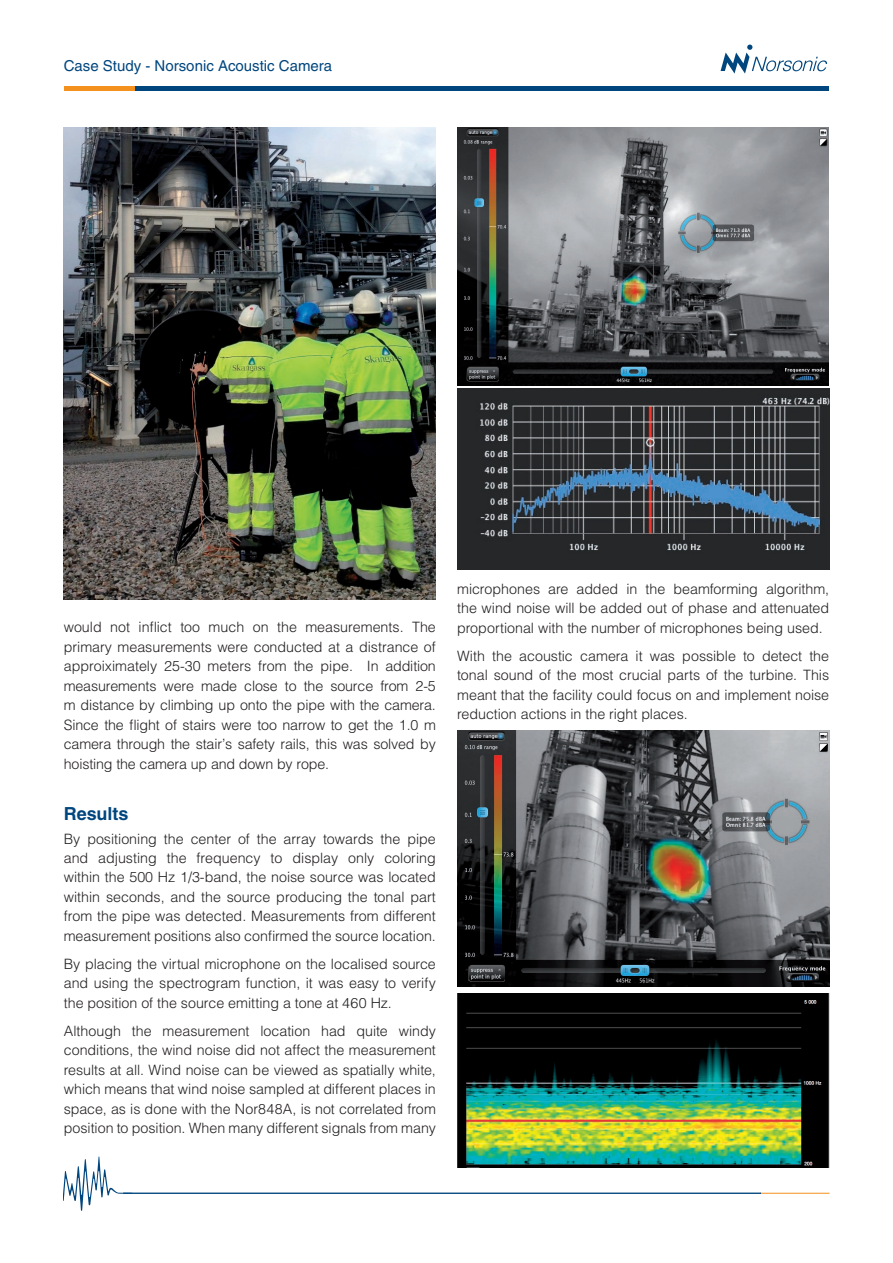
<style>
.page{position:relative;width:893px;height:1263px;background:#fff}
.page>*{position:absolute;margin:0;border:0;box-sizing:border-box;transform-origin:0 0}
.t1{font:700 18px "Helvetica";color:#00467e}
.t2{font:15px "Helvetica";color:#00467e}
.t3{font:300 14.25px/19.5px "Helvetica";color:#231f20;text-align:justify}
</style>
<div class="page">
<svg style="left:720px;top:45px;width:107px;height:29px"></svg>
<hr style="left:64px;top:86px;width:74px;height:4px;background:#f4901d">
<hr style="left:136px;top:86px;width:693px;height:4px;background:#00467e">
<hr style="left:760px;top:1193px;width:69px;height:1px;background:#f4901d">
<svg style="left:64px;top:1157px;width:68px;height:54px"></svg>
<hr style="left:123px;top:1193px;width:637px;height:1px;background:#00467e">
<img style="left:64px;top:128px;width:372px;height:471px">
<img style="left:457px;top:128px;width:372px;height:257px">
<img style="left:457px;top:388px;width:372px;height:181px">
<img style="left:457px;top:731px;width:372px;height:255px">
<img style="left:457px;top:993px;width:372px;height:174px">
<p class="t2" style="left:64px;top:57px;width:270px">Case Study - Norsonic Acoustic Camera</p>
<p class="t3" style="left:64px;top:617px;width:374px">would not inflict too much on the measurements. The primary measurements were conducted at a distrance of approiximately 25-30 meters from the pipe. In addition measurements were made close to the source from 2-5 m distance by climbing up onto the pipe with the camera.<br>Since the flight of stairs were too narrow to get the 1.0 m camera through the stair’s safety rails, this was solved by hoisting the camera up and down by rope.</p>
<p class="t1" style="left:64px;top:802px;width:66px">Results</p>
<p class="t3" style="left:64px;top:828px;width:374px">By positioning the center of the array towards the pipe and adjusting the frequency to display only coloring within the 500 Hz 1/3-band, the noise source was located within seconds, and the source producing the tonal part from the pipe was detected. Measurements from different measurement positions also confirmed the source location.</p>
<p class="t3" style="left:64px;top:954px;width:374px">By placing the virtual microphone on the localised source and using the spectrogram function, it was easy to verify the position of the source emitting a tone at 460 Hz.</p>
<p class="t3" style="left:64px;top:1021px;width:374px">Although the measurement location had quite windy conditions, the wind noise did not affect the measurement results at all. Wind noise can be viewed as spatially white, which means that wind noise sampled at different places in space, as is done with the Nor848A, is not correlated from position to position. When many different signals from many</p>
<p class="t3" style="left:457px;top:579px;width:374px">microphones are added in the beamforming algorithm, the wind noise will be added out of phase and attenuated proportional with the number of microphones being used.</p>
<p class="t3" style="left:457px;top:646px;width:374px">With the acoustic camera it was possible to detect the tonal sound of the most crucial parts of the turbine. This meant that the facility could focus on and implement noise reduction actions in the right places.</p>
</div>
